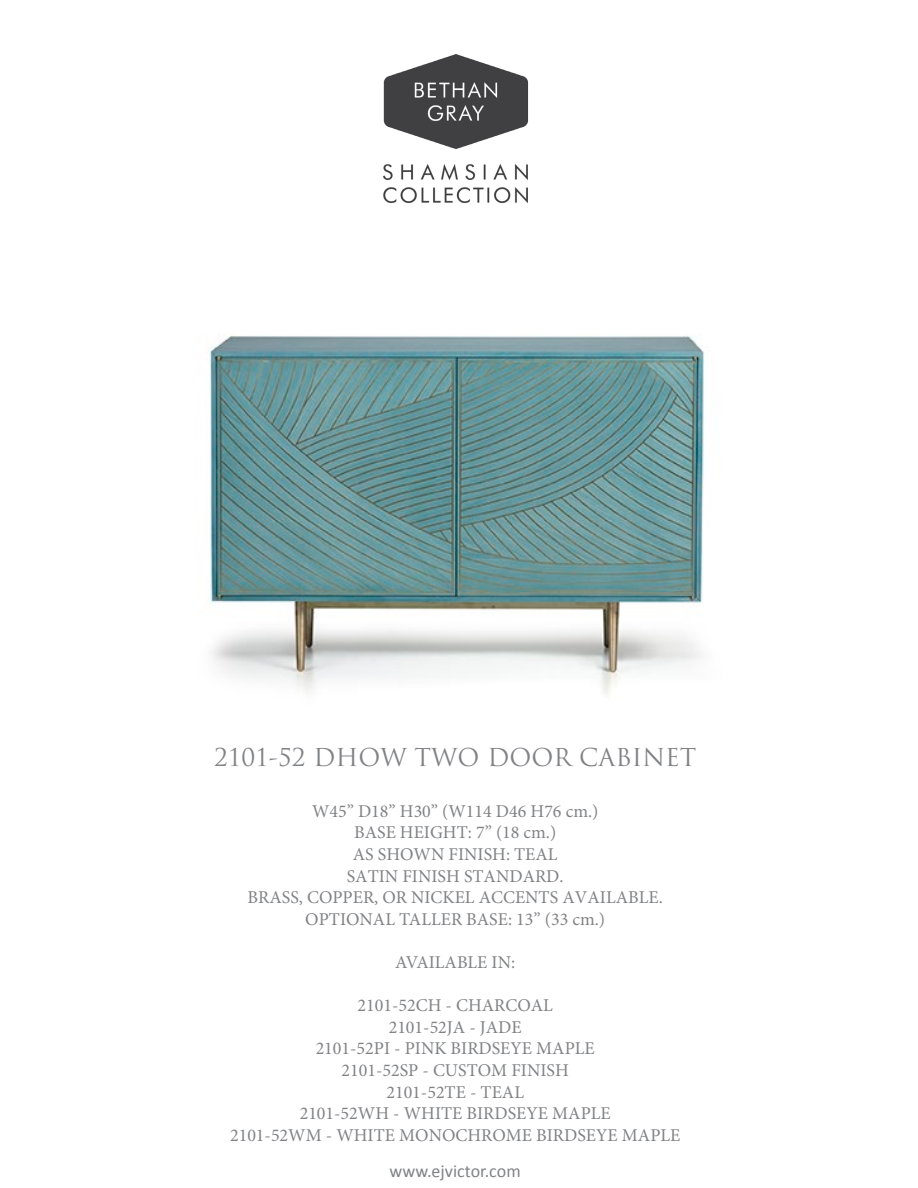
<style>
.page{position:relative;width:918px;height:1188px;background:#fff}
.page>*{position:absolute;margin:0;border:0;box-sizing:border-box;transform-origin:0 0}
.t1{font:24px "Trajan Pro";color:#808285}
.t2{font:18px/21.6px "Minion Pro";color:#808285;text-align:center}
.t3{font:18px "Calibri";color:#808285}
</style>
<div class="page">
<img style="left:383px;top:54px;width:146px;height:150px">
<img style="left:209px;top:335px;width:496px;height:359px">
<p class="t1" style="left:214px;top:742px;width:484px">2101-52 DHOW TWO DOOR CABINET</p>
<p class="t2" style="left:248px;top:800px;width:417px">W45” D18” H30” (W114 D46 H76 cm.)<br>BASE HEIGHT: 7” (18 cm.)<br>AS SHOWN FINISH: TEAL<br>SATIN FINISH STANDARD.<br>BRASS, COPPER, OR NICKEL ACCENTS AVAILABLE.<br>OPTIONAL TALLER BASE: 13” (33 cm.)</p>
<p class="t2" style="left:395px;top:952px;width:122px">AVAILABLE IN:</p>
<p class="t2" style="left:230px;top:995px;width:452px">2101-52CH - CHARCOAL<br>2101-52JA - JADE<br>2101-52PI - PINK BIRDSEYE MAPLE<br>2101-52SP - CUSTOM FINISH<br>2101-52TE - TEAL<br>2101-52WH - WHITE BIRDSEYE MAPLE<br>2101-52WM - WHITE MONOCHROME BIRDSEYE MAPLE</p>
<p class="t3" style="left:390px;top:1159px;width:133px">www.ejvictor.com</p>
</div>
